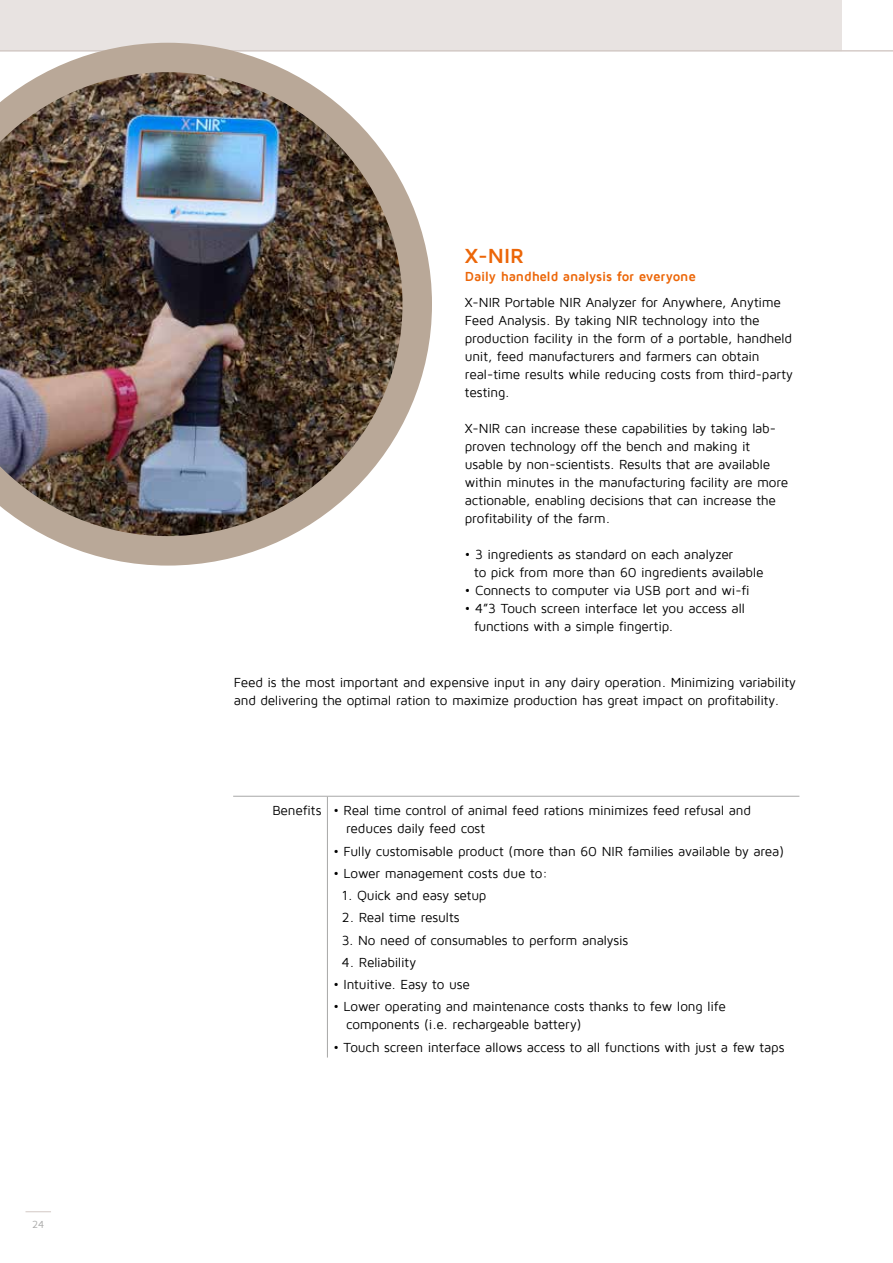
<style>
.page{position:relative;width:893px;height:1263px;background:#fff}
.page>*{position:absolute;margin:0;border:0;box-sizing:border-box;transform-origin:0 0}
.t1{font:700 21px "Maven Pro";color:#ec6608}
.t2{font:13.5px/18px "Maven Pro";letter-spacing:-.015em;color:#000}
.t3{font:700 13.5px "Maven Pro";letter-spacing:-.015em;color:#ec6608}
.t4{font:10.5px "Maven Pro";color:#a8a8a7}
</style>
<div class="page">
<svg style="left:26px;top:1211px;width:25px;height:1px"></svg>
<hr style="left:34px;top:51px;width:859px;height:1px;background:#e8e3e1">
<hr style="left:233px;top:796px;width:94px;height:1px;background:#a8a8a7">
<hr style="left:327px;top:796px;width:472px;height:1px;background:#a8a8a7">
<hr style="left:327px;top:796px;width:1px;height:261px;background:#a8a8a7">
<div style="left:0;top:0;width:842px;height:51px;background:#e8e3e1"></div>
<hr style="left:0;top:50px;width:893px;height:1px;background:#d2c8c4">
<img style="left:0;top:43px;width:432px;height:523px">
<p class="t4" style="left:32px;top:1219px;width:14px">24</p>
<h1 class="t1" style="left:465px;top:245px;width:61px">X-NIR</h1>
<p class="t3" style="left:465px;top:269px;width:232px">Daily handheld analysis for everyone</p>
<p class="t2" style="left:465px;top:294px;width:330px">X-NIR Portable NIR Analyzer for Anywhere, Anytime Feed Analysis. By taking NIR technology into the production facility in the form of a portable, handheld unit, feed manufacturers and farmers can obtain real-time results while reducing costs from third-party testing.</p>
<p class="t2" style="left:465px;top:420px;width:325px">X-NIR can increase these capabilities by taking lab&shy;proven technology off the bench and making it usable by non-scientists. Results that are available within minutes in the manufacturing facility are more actionable, enabling decisions that can increase the profitability of the farm.</p>
<p class="t2" style="left:474px;top:546px;width:291px;text-indent:-9px">• 3 ingredients as standard on each analyzer<br>to pick from more than 60 ingredients available</p>
<p class="t2" style="left:465px;top:582px;width:286px">• Connects to computer via USB port and wi-fi</p>
<p class="t2" style="left:474px;top:600px;width:273px;text-indent:-9px">• 4”3 Touch screen interface let you access all functions with a simple fingertip.</p>
<p class="t2" style="left:234px;top:673px;width:564px">Feed is the most important and expensive input in any dairy operation. Minimizing variability and delivering the optimal ration to maximize production has great impact on profitability.</p>
<p class="t2" style="left:346px;top:802px;width:406px;text-indent:-74px">Benefits • Real time control of animal feed rations minimizes feed refusal and reduces daily feed cost</p>
<p class="t2" style="left:333px;top:842px;width:452px">• Fully customisable product (more than 60 NIR families available by area)</p>
<p class="t2" style="left:333px;top:864px;width:216px">• Lower management costs due to:</p>
<p class="t2" style="left:342px;top:887px;width:146px">1. Quick and easy setup</p>
<p class="t2" style="left:342px;top:909px;width:119px">2. Real time results</p>
<p class="t2" style="left:342px;top:931px;width:288px">3. No need of consumables to perform analysis</p>
<p class="t2" style="left:342px;top:953px;width:76px">4. Reliability</p>
<p class="t2" style="left:333px;top:976px;width:138px">• Intuitive. Easy to use</p>
<p class="t2" style="left:346px;top:998px;width:381px;text-indent:-13px">• Lower operating and maintenance costs thanks to few long life components (i.e. rechargeable battery)</p>
<p class="t2" style="left:333px;top:1038px;width:452px">• Touch screen interface allows access to all functions with just a few taps</p>
</div>
